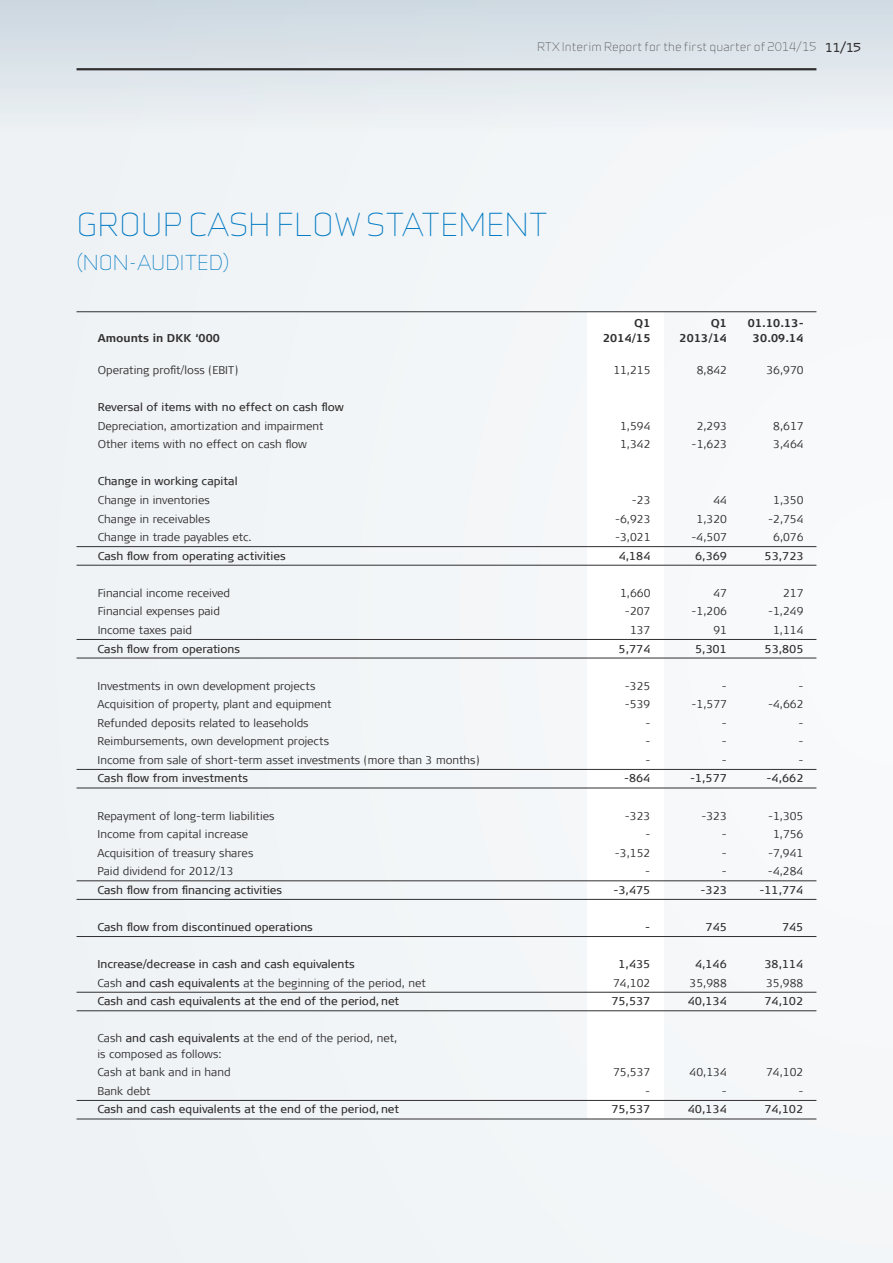
<style>
.page{position:relative;width:893px;height:1263px;background:#f2f5f7}
.page>*{position:absolute;margin:0;border:0;box-sizing:border-box;transform-origin:0 0}
.t1{font:300 30px "Infinity";color:#0079c2}
.t2{font:300 19.5px "Infinity";color:#0079c2}
.t3{font:300 11.25px/15.5px "Signa Offc";color:#312f30}
.t4{font:11.25px "Signa Offc";color:#312f30}
.t5{font:700 11.25px "Signa Offc";color:#312f30}
.t6{font:300 11.25px "Infinity";color:#312f30}
.s1{font-weight:700;font-size:11.7px}
.s2{font-weight:400}
</style>
<div class="page">
<div style="left:587px;top:313px;width:76px;height:806px;background:#fff"></div>
<hr style="left:77px;top:311px;width:739px;height:1px;background:#312f30">
<hr style="left:77px;top:546px;width:739px;height:1px;background:#312f30">
<hr style="left:77px;top:565px;width:739px;height:1px;background:#312f30">
<hr style="left:77px;top:639px;width:739px;height:1px;background:#312f30">
<hr style="left:77px;top:658px;width:739px;height:1px;background:#312f30">
<hr style="left:77px;top:769px;width:739px;height:1px;background:#312f30">
<hr style="left:77px;top:788px;width:739px;height:1px;background:#312f30">
<hr style="left:77px;top:880px;width:739px;height:1px;background:#312f30">
<hr style="left:77px;top:899px;width:739px;height:1px;background:#312f30">
<hr style="left:77px;top:936px;width:739px;height:1px;background:#312f30">
<hr style="left:77px;top:992px;width:739px;height:1px;background:#312f30">
<hr style="left:77px;top:1010px;width:739px;height:1px;background:#312f30">
<hr style="left:77px;top:1100px;width:739px;height:1px;background:#312f30">
<hr style="left:77px;top:1119px;width:739px;height:1px;background:#312f30">
<div style="left:0;top:0;width:893px;height:132px;background:linear-gradient(to bottom,#cdd8e0,#eff2f4)"></div>
<hr style="left:77px;top:68px;width:739px;height:2px;background:#312f30">
<p class="t6" style="left:537px;top:39px;width:325px">RTX INTERIM REPORT FOR THE FIRST QUARTER OF 2014/15 <span class="s1">11/15</span></p>
<h1 class="t1" style="left:77px;top:203px;width:131px">GROUP CAS</h1>
<h1 class="t1" style="left:248px;top:203px;width:47px">H FLO</h1>
<h1 class="t1" style="left:334px;top:203px;width:215px">W STATEM ENT</h1>
<h2 class="t2" style="left:77px;top:249px;width:22px">(NON</h2>
<h2 class="t2" style="left:129px;top:249px;width:102px">-AUDITED)</h2>
<p class="t5" style="left:421px;top:317px;width:46px">Q</p>
<p class="t5" style="left:643px;top:317px;width:43px">1 Q</p>
<p class="t5" style="left:720px;top:317px;width:9px">1</p>
<p class="t5" style="left:748px;top:317px;width:57px">01.10.13-</p>
<p class="t5" style="left:98px;top:331px;width:124px">Amounts in DKK ‘000</p>
<p class="t5" style="left:603px;top:331px;width:49px">2014/15</p>
<p class="t5" style="left:680px;top:331px;width:49px">2013/14</p>
<p class="t5" style="left:753px;top:331px;width:52px">30.09.14</p>
<p class="t3" style="left:98px;top:362px;width:142px">Operating profit/loss (EBIT)</p>
<p class="t3" style="left:613px;top:362px;width:39px">11,215</p>
<p class="t3" style="left:697px;top:362px;width:32px">8,842</p>
<p class="t3" style="left:766px;top:362px;width:39px">36,970</p>
<p class="t4" style="left:98px;top:401px;width:247px">Reversal of items with no effect on cash flow</p>
<p class="t3" style="left:98px;top:418px;width:227px">Depreciation, amortization and impairment</p>
<p class="t3" style="left:620px;top:418px;width:32px">1,594</p>
<p class="t3" style="left:697px;top:418px;width:32px">2,293</p>
<p class="t3" style="left:773px;top:418px;width:32px">8,617</p>
<p class="t3" style="left:98px;top:437px;width:211px">Other items with no effect on cash flow</p>
<p class="t3" style="left:620px;top:437px;width:32px">1,342</p>
<p class="t3" style="left:692px;top:437px;width:37px">-1,623</p>
<p class="t3" style="left:773px;top:437px;width:32px">3,464</p>
<p class="t4" style="left:98px;top:475px;width:141px">Change in working capital</p>
<p class="t3" style="left:98px;top:492px;width:114px">Change in inventories</p>
<p class="t3" style="left:632px;top:492px;width:20px">-23</p>
<p class="t3" style="left:713px;top:492px;width:15px">44</p>
<p class="t3" style="left:773px;top:492px;width:32px">1,350</p>
<p class="t3" style="left:98px;top:511px;width:114px">Change in receivables</p>
<p class="t3" style="left:615px;top:511px;width:37px">-6,923</p>
<p class="t3" style="left:697px;top:511px;width:32px">1,320</p>
<p class="t3" style="left:768px;top:511px;width:37px">-2,754</p>
<p class="t3" style="left:98px;top:529px;width:155px">Change in trade payables etc.</p>
<p class="t3" style="left:615px;top:529px;width:37px">-3,021</p>
<p class="t3" style="left:692px;top:529px;width:37px">-4,507</p>
<p class="t3" style="left:773px;top:529px;width:32px">6,076</p>
<p class="t4" style="left:98px;top:549px;width:190px">Cash flow from operating activities</p>
<p class="t4" style="left:619px;top:549px;width:33px">4,184</p>
<p class="t4" style="left:695px;top:549px;width:33px">6,369</p>
<p class="t4" style="left:765px;top:549px;width:40px">53,723</p>
<p class="t3" style="left:98px;top:585px;width:134px">Financial income received</p>
<p class="t3" style="left:620px;top:585px;width:32px">1,660</p>
<p class="t3" style="left:713px;top:585px;width:15px">47</p>
<p class="t3" style="left:783px;top:585px;width:22px">217</p>
<p class="t3" style="left:98px;top:604px;width:124px">Financial expenses paid</p>
<p class="t3" style="left:625px;top:604px;width:27px">-207</p>
<p class="t3" style="left:692px;top:604px;width:37px">-1,206</p>
<p class="t3" style="left:768px;top:604px;width:37px">-1,249</p>
<p class="t3" style="left:98px;top:622px;width:96px">Income taxes paid</p>
<p class="t3" style="left:630px;top:622px;width:22px">137</p>
<p class="t3" style="left:713px;top:622px;width:15px">91</p>
<p class="t3" style="left:773px;top:622px;width:32px">1,114</p>
<p class="t4" style="left:98px;top:642px;width:144px">Cash flow from operations</p>
<p class="t4" style="left:619px;top:642px;width:33px">5,774</p>
<p class="t4" style="left:695px;top:642px;width:33px">5,301</p>
<p class="t4" style="left:765px;top:642px;width:40px">53,805</p>
<p class="t3" style="left:98px;top:678px;width:219px">Investments in own development projects</p>
<p class="t3" style="left:625px;top:678px;width:27px">-325</p>
<p class="t3" style="left:722px;top:678px;width:7px">-</p>
<p class="t3" style="left:798px;top:678px;width:7px">-</p>
<p class="t3" style="left:98px;top:696px;width:236px">Acquisition of property, plant and equipment</p>
<p class="t3" style="left:625px;top:696px;width:27px">-539</p>
<p class="t3" style="left:691px;top:696px;width:37px">-1,577</p>
<p class="t3" style="left:768px;top:696px;width:37px">-4,662</p>
<p class="t3" style="left:98px;top:715px;width:213px">Refunded deposits related to leaseholds</p>
<p class="t3" style="left:645px;top:715px;width:7px">-</p>
<p class="t3" style="left:722px;top:715px;width:7px">-</p>
<p class="t3" style="left:798px;top:715px;width:7px">-</p>
<p class="t3" style="left:98px;top:734px;width:233px">Reimbursements, own development projects</p>
<p class="t3" style="left:645px;top:734px;width:7px">-</p>
<p class="t3" style="left:722px;top:734px;width:7px">-</p>
<p class="t3" style="left:798px;top:734px;width:7px">-</p>
<p class="t3" style="left:98px;top:752px;width:383px">Income from sale of short-term asset investments (more than 3 months)</p>
<p class="t3" style="left:645px;top:752px;width:7px">-</p>
<p class="t3" style="left:722px;top:752px;width:7px">-</p>
<p class="t3" style="left:798px;top:752px;width:7px">-</p>
<p class="t4" style="left:98px;top:772px;width:152px">Cash flow from investments</p>
<p class="t4" style="left:624px;top:772px;width:28px">-864</p>
<p class="t4" style="left:690px;top:772px;width:38px">-1,577</p>
<p class="t4" style="left:767px;top:772px;width:38px">-4,662</p>
<p class="t3" style="left:98px;top:808px;width:179px">Repayment of long-term liabilities</p>
<p class="t3" style="left:625px;top:808px;width:27px">-323</p>
<p class="t3" style="left:701px;top:808px;width:27px">-323</p>
<p class="t3" style="left:768px;top:808px;width:37px">-1,305</p>
<p class="t3" style="left:98px;top:826px;width:152px">Income from capital increase</p>
<p class="t3" style="left:645px;top:826px;width:7px">-</p>
<p class="t3" style="left:722px;top:826px;width:7px">-</p>
<p class="t3" style="left:773px;top:826px;width:32px">1,756</p>
<p class="t3" style="left:98px;top:845px;width:157px">Acquisition of treasury shares</p>
<p class="t3" style="left:615px;top:845px;width:37px">-3,152</p>
<p class="t3" style="left:722px;top:845px;width:7px">-</p>
<p class="t3" style="left:768px;top:845px;width:37px">-7,941</p>
<p class="t3" style="left:98px;top:864px;width:138px">Paid dividend for 2012/13</p>
<p class="t3" style="left:645px;top:864px;width:7px">-</p>
<p class="t3" style="left:722px;top:864px;width:7px">-</p>
<p class="t3" style="left:768px;top:864px;width:37px">-4,284</p>
<p class="t4" style="left:98px;top:883px;width:186px">Cash flow from financing activities</p>
<p class="t4" style="left:613px;top:883px;width:38px">-3,475</p>
<p class="t4" style="left:700px;top:883px;width:28px">-323</p>
<p class="t4" style="left:759px;top:883px;width:45px">-11,774</p>
<p class="t4" style="left:98px;top:920px;width:217px">Cash flow from discontinued operations</p>
<p class="t4" style="left:645px;top:920px;width:7px">-</p>
<p class="t4" style="left:706px;top:920px;width:23px">745</p>
<p class="t4" style="left:782px;top:920px;width:23px">745</p>
<p class="t4" style="left:98px;top:958px;width:259px">Increase/decrease in cash and cash equivalents</p>
<p class="t4" style="left:618px;top:958px;width:33px">1,435</p>
<p class="t4" style="left:695px;top:958px;width:33px">4,146</p>
<p class="t4" style="left:764px;top:958px;width:40px">38,114</p>
<p class="t3" style="left:98px;top:975px;width:330px">Cash <span class="s2">and cash equivalents</span> at the beginning of the period, net</p>
<p class="t3" style="left:613px;top:975px;width:39px">74,102</p>
<p class="t3" style="left:690px;top:975px;width:39px">35,988</p>
<p class="t3" style="left:766px;top:975px;width:39px">35,988</p>
<p class="t4" style="left:98px;top:995px;width:303px">Cash and cash equivalents at the end of the period, net</p>
<p class="t4" style="left:611px;top:995px;width:40px">75,537</p>
<p class="t4" style="left:688px;top:995px;width:40px">40,134</p>
<p class="t4" style="left:764px;top:995px;width:40px">74,102</p>
<p class="t3" style="left:98px;top:1031px;width:301px">Cash <span class="s2">and cash equivalents</span> at the end of the period, net, is composed as follows:</p>
<p class="t3" style="left:98px;top:1065px;width:135px">Cash at bank and in hand</p>
<p class="t3" style="left:613px;top:1065px;width:39px">75,537</p>
<p class="t3" style="left:690px;top:1065px;width:39px">40,134</p>
<p class="t3" style="left:766px;top:1065px;width:39px">74,102</p>
<p class="t3" style="left:97px;top:1083px;width:55px">Bank debt</p>
<p class="t3" style="left:645px;top:1083px;width:7px">-</p>
<p class="t3" style="left:722px;top:1083px;width:7px">-</p>
<p class="t3" style="left:798px;top:1083px;width:7px">-</p>
<p class="t4" style="left:97px;top:1103px;width:303px">Cash and cash equivalents at the end of the period, net</p>
<p class="t4" style="left:611px;top:1103px;width:40px">75,537</p>
<p class="t4" style="left:688px;top:1103px;width:40px">40,134</p>
<p class="t4" style="left:764px;top:1103px;width:40px">74,102</p>
</div>
